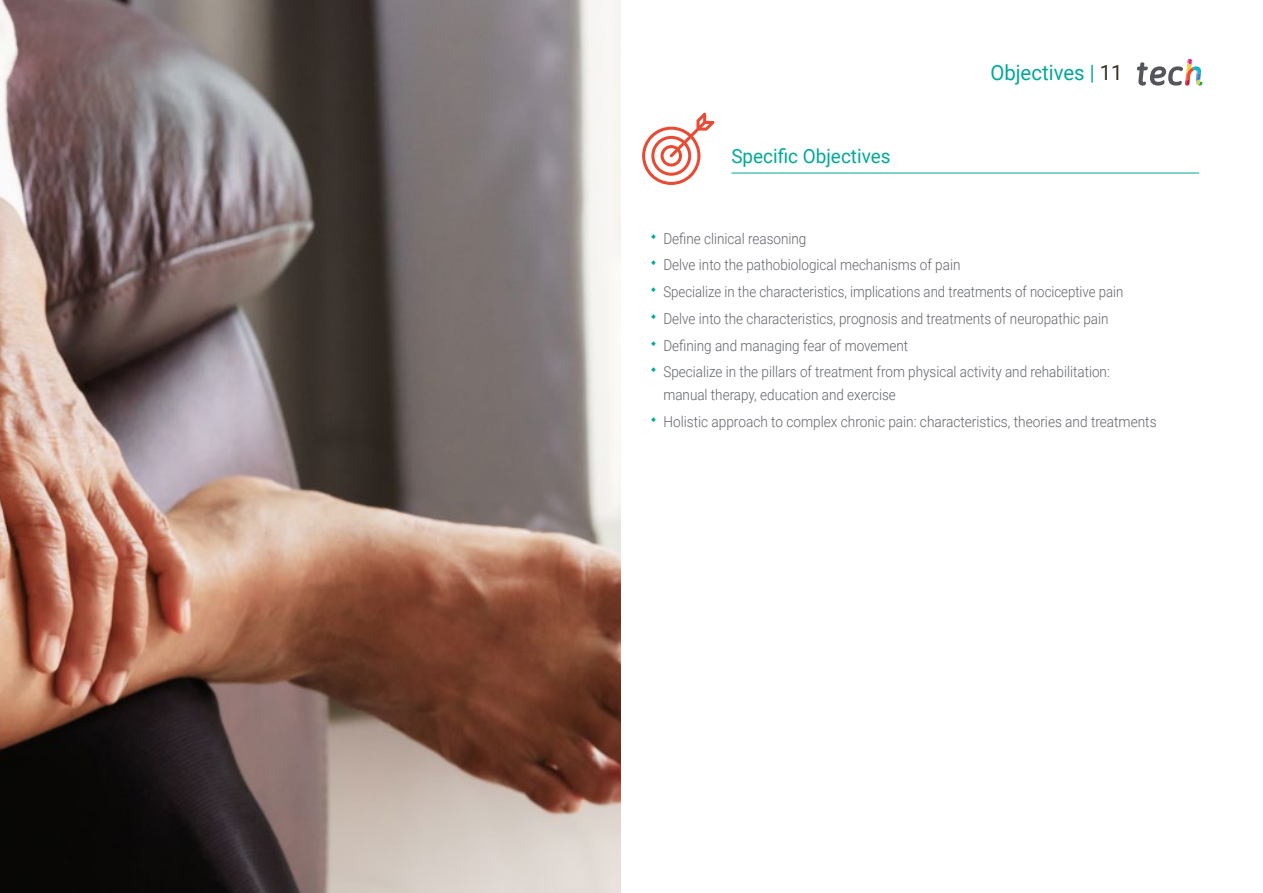
<style>
.page{position:relative;width:1263px;height:893px;background:#fff}
.page>*{position:absolute;margin:0;border:0;box-sizing:border-box;transform-origin:0 0}
.t1{font:21px "Roboto";color:#00a996}
.t2{font:19.5px "Roboto";color:#00a996}
.t3{font:300 15px/26.7px "Roboto";color:#61646a;scale:.9 1}
.s1{color:#00a997}
.s2{color:#312e20}
</style>
<div class="page">
<img style="left:0;top:0;width:621px;height:893px">
<hr style="left:731px;top:173px;width:468px;height:1px;background:#00a996">
<svg style="left:642px;top:113px;width:72px;height:72px"></svg>
<svg style="left:1137px;top:59px;width:65px;height:27px"></svg>
<h2 class="t2" style="left:731px;top:143px;width:161px">Specific Objectives</h2>
<h1 class="t1" style="left:990px;top:57px;width:134px">Objectives <span class="s1">|</span> <span class="s2">11</span></h1>
<p class="t3" style="left:663px;top:224px;width:513px">Define clinical reasoning<br>Delve into the pathobiological mechanisms of pain<br>Specialize in the characteristics, implications and treatments of nociceptive pain Delve into the characteristics, prognosis and treatments of neuropathic pain Defining and managing fear of movement<br>Specialize in the pillars of treatment from physical activity and rehabilitation:</p>
<p class="t3" style="left:663px;top:381px;width:549px">manual therapy, education and exercise<br>Holistic approach to complex chronic pain: characteristics, theories and treatments</p>
</div>
